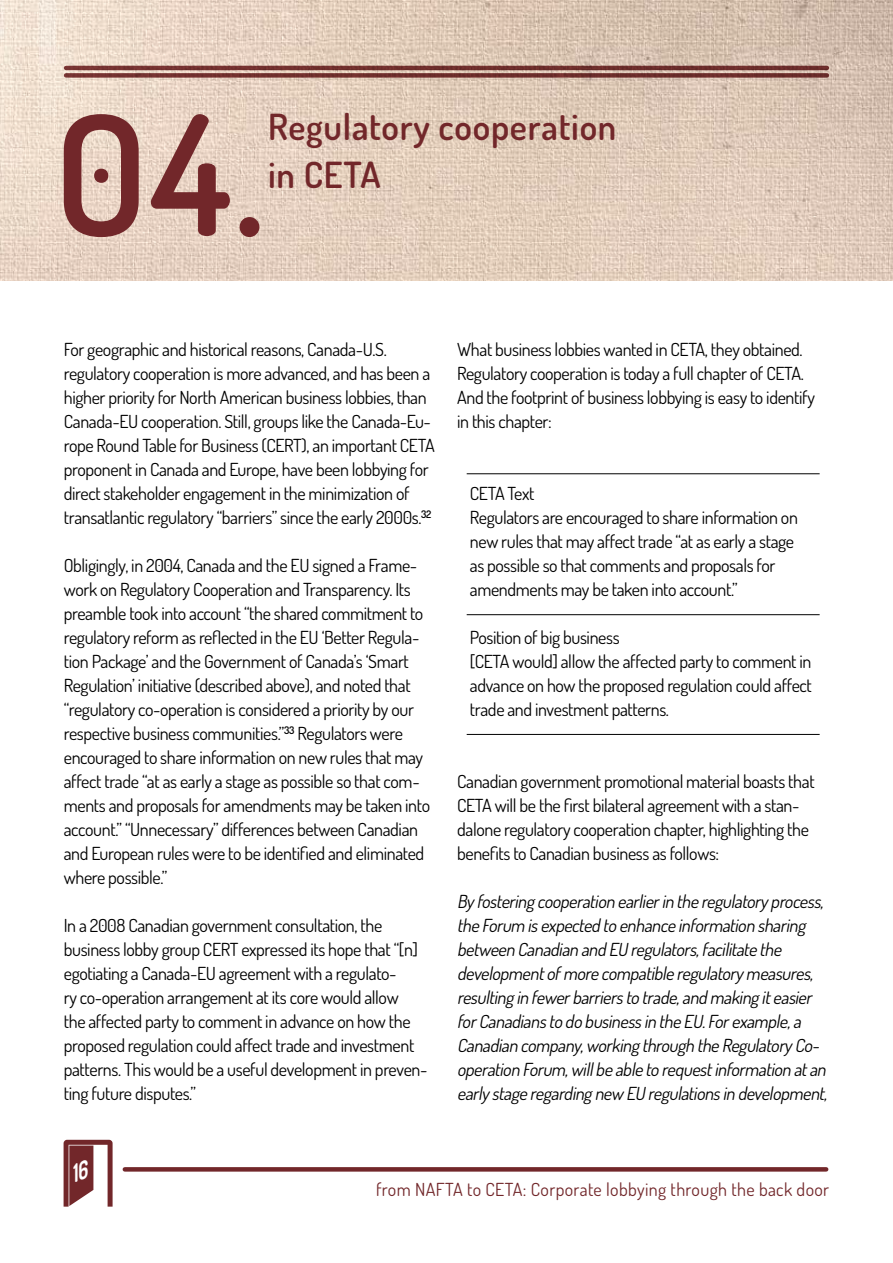
<style>
.page{position:relative;width:893px;height:1263px;background:#fff}
.page>*{position:absolute;margin:0;border:0;box-sizing:border-box;transform-origin:0 0}
.t1{font:600 166.8px "Dosis";color:#72272a}
.t2{font:600 36px/48px "Dosis";letter-spacing:.02em;color:#72272a}
.t3{font:18px/24px "Dosis";letter-spacing:-.02em;color:#000}
.t4{font:italic 18px/24px "Dosis";color:#000}
.t5{font:18px "Dosis";letter-spacing:.02em;color:#72272a}
</style>
<div class="page">
<img style="left:0;top:0;width:893px;height:281px">
<svg style="left:125px;top:1167px;width:701px;height:4px;background:#762d30"></svg>
<svg style="left:66px;top:66px;width:761px;height:4px;background:#6f2f2c"></svg>
<div style="left:66px;top:73px;width:761px;height:5px;background:#6e2e2c"></div>
<hr style="left:467px;top:614px;width:353px;height:1px;background:#000">
<hr style="left:467px;top:473px;width:353px;height:1px;background:#000">
<hr style="left:467px;top:734px;width:353px;height:1px;background:#000">
<svg style="left:64px;top:1140px;width:49px;height:66px"></svg>
<h1 class="t1" style="left:55px;top:67px;width:211px">04.</h1>
<h2 class="t2" style="left:268px;top:102px;width:350px">Regulatory cooperation in CETA</h2>
<p class="t3" style="left:64px;top:337px;width:372px">For geographic and historical reasons, Canada-U.S. regulatory cooperation is more advanced, and has been a higher priority for North American business lobbies, than Canada-EU cooperation. Still, groups like the Canada-Eu&shy;rope Round Table for Business (CERT), an important CETA proponent in Canada and Europe, have been lobbying for direct stakeholder engagement in the minimization of transatlantic regulatory “barriers” since the early 2000s.<sup>32</sup></p>
<p class="t3" style="left:64px;top:553px;width:368px">Obligingly, in 2004, Canada and the EU signed a Frame&shy;work on Regulatory Cooperation and Transparency. Its preamble took into account “the shared commitment to regulatory reform as reflected in the EU ‘Better Regula&shy;tion Package’ and the Government of Canada’s ‘Smart Regulation’ initiative (described above), and noted that “regulatory co-operation is considered a priority by our respective business communities.”<sup>33</sup> Regulators were encouraged to share information on new rules that may affect trade “at as early a stage as possible so that com&shy;ments and proposals for amendments may be taken into account.” “Unnecessary” differences between Canadian and European rules were to be identified and eliminated where possible.”</p>
<p class="t3" style="left:64px;top:913px;width:365px">In a 2008 Canadian government consultation, the business lobby group CERT expressed its hope that “[n] egotiating a Canada-EU agreement with a regulato-<br>ry co-operation arrangement at its core would allow<br>the affected party to comment in advance on how the proposed regulation could affect trade and investment patterns. This would be a useful development in preven&shy;ting future disputes.”</p>
<p class="t3" style="left:457px;top:337px;width:359px">What business lobbies wanted in CETA, they obtained.<br>Regulatory cooperation is today a full chapter of CETA.<br>And the footprint of business lobbying is easy to identify in this chapter:</p>
<p class="t3" style="left:470px;top:481px;width:330px">CETA Text<br>Regulators are encouraged to share information on new rules that may affect trade “at as early a stage as possible so that comments and proposals for amendments may be taken into account.”</p>
<p class="t3" style="left:470px;top:625px;width:344px">Position of big business<br>[CETA would] allow the affected party to comment in advance on how the proposed regulation could affect trade and investment patterns.</p>
<p class="t3" style="left:457px;top:769px;width:359px">Canadian government promotional material boasts that CETA will be the first bilateral agreement with a stan&shy;dalone regulatory cooperation chapter, highlighting the benefits to Canadian business as follows:</p>
<p class="t4" style="left:457px;top:889px;width:375px">Byfosteringcooperation earlierin theregulatoryprocess, theForum isexpected toenhanceinformation sharing between Canadian and EU regulators,facilitatethe developmentofmorecompatibleregulatorymeasures, resultingin fewerbarrierstotrade,and makingiteasier forCanadianstodobusinessin theEU.Forexample,a Canadian company,workingthrough theRegulatoryCo&shy;operation Forum,willbeabletorequestinformation atan earlystageregardingnew EU regulationsin development,</p>
<p class="t5" style="left:376px;top:1178px;width:455px">from NAFTA to CETA: Corporate lobbying through the back door</p>
</div>
